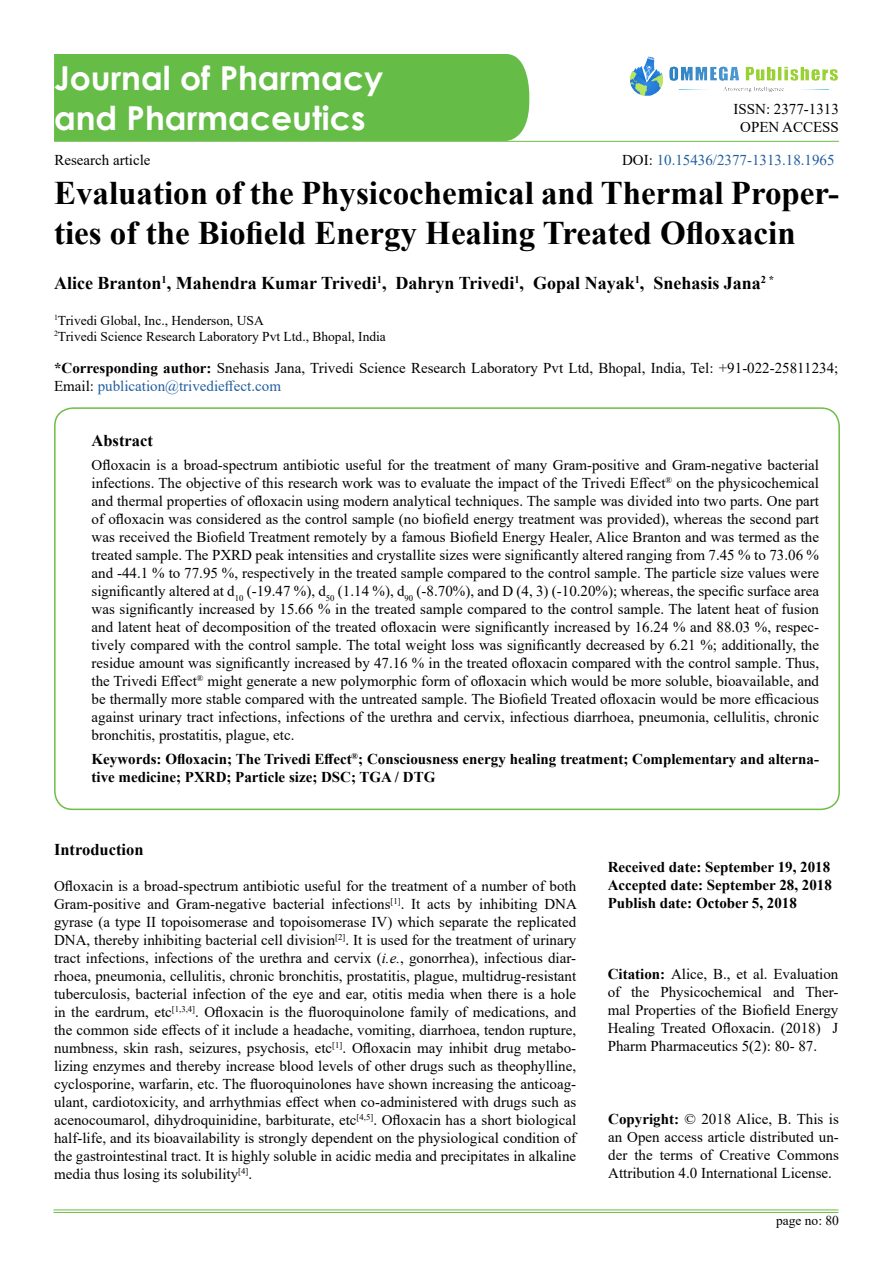
<style>
.page{position:relative;width:893px;height:1263px;background:#fff}
.page>*{position:absolute;margin:0;border:0;box-sizing:border-box;transform-origin:0 0}
.t1{font:700 33px/39.6px "Times New Roman";color:#000}
.t2{font:700 33px/39.6px "Century Gothic";color:#fff}
.t3{font:700 18px "Times New Roman";color:#000}
.t4{font:700 16.5px "Times New Roman";color:#000}
.t5{font:15px/18px "Times New Roman";color:#000;text-align:justify}
.t6{font:700 15px/18px "Times New Roman";color:#000}
.t7{font:15px "Times New Roman";color:#215e9e}
.t8{font:13.5px/16.2px "Times New Roman";color:#000}
.s1{color:#000}
.s2{font-weight:700}
.s3{color:#215e9e}
.s4{font-style:italic}
</style>
<div class="page">
<img style="left:629px;top:56px;width:210px;height:40px">
<hr style="left:54px;top:141px;width:785px;height:1px;background:#69bd45">
<div style="left:54px;top:54px;width:475px;height:87px;background:#65bc46"></div>
<div style="left:54px;top:407px;width:786px;height:403px;border:2px solid #6cbe45;border-radius:18px"></div>
<hr style="left:53px;top:1210px;width:785px;height:1px;background:#69bd45">
<hr style="left:53px;top:1212px;width:785px;height:1px;background:#69bd45">
<h1 class="t2" style="left:54px;top:57px;width:331px">Journal of Pharmacy and Pharmaceutics</h1>
<p class="t5" style="left:733px;top:100px;width:107px;text-align:center">ISSN: 2377-1313<br>OPEN ACCESS</p>
<p class="t5" style="left:54px;top:151px;width:98px">Research article</p>
<p class="t7" style="left:622px;top:150px;width:214px"><span class="s1">DOI:</span> 10.15436/2377-1313.18.1965</p>
<h1 class="t1" style="left:54px;top:172px;width:786px">Evaluation of the Physicochemical and Thermal Proper&shy;ties of the Biofield Energy Healing Treated Ofloxacin</h1>
<p class="t3" style="left:54px;top:270px;width:722px">Alice Branton<sup>1</sup>, Mahendra Kumar Trivedi<sup>1</sup>, Dahryn Trivedi<sup>1</sup>, Gopal Nayak<sup>1</sup>, Snehasis Jana<sup>2</sup> <sup>*</sup></p>
<p class="t8" style="left:54px;top:312px;width:333px"><sup>1</sup>Trivedi Global, Inc., Henderson, USA<br><sup>2</sup>Trivedi Science Research Laboratory Pvt Ltd., Bhopal, India</p>
<p class="t5" style="left:54px;top:359px;width:786px"><span class="s2">*Corresponding author:</span> Snehasis Jana, Trivedi Science Research Laboratory Pvt Ltd, Bhopal, India, Tel: +91-022-25811234;<br>Email: <span class="s3">publication@trivedieffect.com</span></p>
<p class="t4" style="left:92px;top:429px;width:63px">Abstract</p>
<p class="t5" style="left:92px;top:456px;width:729px">Ofloxacin is a broad-spectrum antibiotic useful for the treatment of many Gram-positive and Gram-negative bacterial infections. The objective of this research work was to evaluate the impact of the Trivedi Effect<sup>®</sup> on the physicochemical and thermal properties of ofloxacin using modern analytical techniques. The sample was divided into two parts. One part of ofloxacin was considered as the control sample (no biofield energy treatment was provided), whereas the second part was received the Biofield Treatment remotely by a famous Biofield Energy Healer, Alice Branton and was termed as the treated sample. The PXRD peak intensities and crystallite sizes were significantly altered ranging from 7.45 % to 73.06 % and -44.1 % to 77.95 %, respectively in the treated sample compared to the control sample. The particle size values were significantly altered at d<sub>10</sub> (-19.47 %), d<sub>50</sub> (1.14 %), d<sub>90</sub> (-8.70%), and D (4, 3) (-10.20%); whereas, the specific surface area was significantly increased by 15.66 % in the treated sample compared to the control sample. The latent heat of fusion and latent heat of decomposition of the treated ofloxacin were significantly increased by 16.24 % and 88.03 %, respec&shy;tively compared with the control sample. The total weight loss was significantly decreased by 6.21 %; additionally, the residue amount was significantly increased by 47.16 % in the treated ofloxacin compared with the control sample. Thus, the Trivedi Effect<sup>®</sup> might generate a new polymorphic form of ofloxacin which would be more soluble, bioavailable, and be thermally more stable compared with the untreated sample. The Biofield Treated ofloxacin would be more efficacious against urinary tract infections, infections of the urethra and cervix, infectious diarrhoea, pneumonia, cellulitis, chronic bronchitis, prostatitis, plague, etc.</p>
<p class="t6" style="left:92px;top:750px;width:729px">Keywords: Ofloxacin; The Trivedi Effect<sup>®</sup>; Consciousness energy healing treatment; Complementary and alterna&shy;tive medicine; PXRD; Particle size; DSC; TGA / DTG</p>
<p class="t4" style="left:54px;top:838px;width:91px">Introduction</p>
<p class="t5" style="left:54px;top:876px;width:524px">Ofloxacin is a broad-spectrum antibiotic useful for the treatment of a number of both Gram-positive and Gram-negative bacterial infections<sup>[1]</sup>. It acts by inhibiting DNA gyrase (a type II topoisomerase and topoisomerase IV) which separate the replicated DNA, thereby inhibiting bacterial cell division<sup>[2]</sup>. It is used for the treatment of urinary tract infections, infections of the urethra and cervix (<span class="s4">i.e.</span>, gonorrhea), infectious diar&shy;rhoea, pneumonia, cellulitis, chronic bronchitis, prostatitis, plague, multidrug-resistant tuberculosis, bacterial infection of the eye and ear, otitis media when there is a hole in the eardrum, etc<sup>[1,3,4]</sup>. Ofloxacin is the fluoroquinolone family of medications, and the common side effects of it include a headache, vomiting, diarrhoea, tendon rupture, numbness, skin rash, seizures, psychosis, etc<sup>[1]</sup>. Ofloxacin may inhibit drug metabo&shy;lizing enzymes and thereby increase blood levels of other drugs such as theophylline, cyclosporine, warfarin, etc. The fluoroquinolones have shown increasing the anticoag&shy;ulant, cardiotoxicity, and arrhythmias effect when co-administered with drugs such as acenocoumarol, dihydroquinidine, barbiturate, etc<sup>[4,5]</sup>. Ofloxacin has a short biological half-life, and its bioavailability is strongly dependent on the physiological condition of the gastrointestinal tract. It is highly soluble in acidic media and precipitates in alkaline media thus losing its solubility<sup>[4]</sup>.</p>
<p class="t6" style="left:608px;top:858px;width:226px;text-align:justify">Received date: September 19, 2018<br>Accepted date: September 28, 2018<br>Publish date: October 5, 2018</p>
<p class="t5" style="left:608px;top:964px;width:232px"><span class="s2">Citation:</span> Alice, B., et al. Evaluation of the Physicochemical and Ther&shy;mal Properties of the Biofield Energy Healing Treated Ofloxacin. (2018) J Pharm Pharmaceutics 5(2): 80- 87.</p>
<p class="t5" style="left:608px;top:1110px;width:232px"><span class="s2">Copyright:</span> © 2018 Alice, B. This is an Open access article distributed un&shy;der the terms of Creative Commons Attribution 4.0 International License.</p>
<p class="t8" style="left:776px;top:1212px;width:64px">page no: 80</p>
</div>
